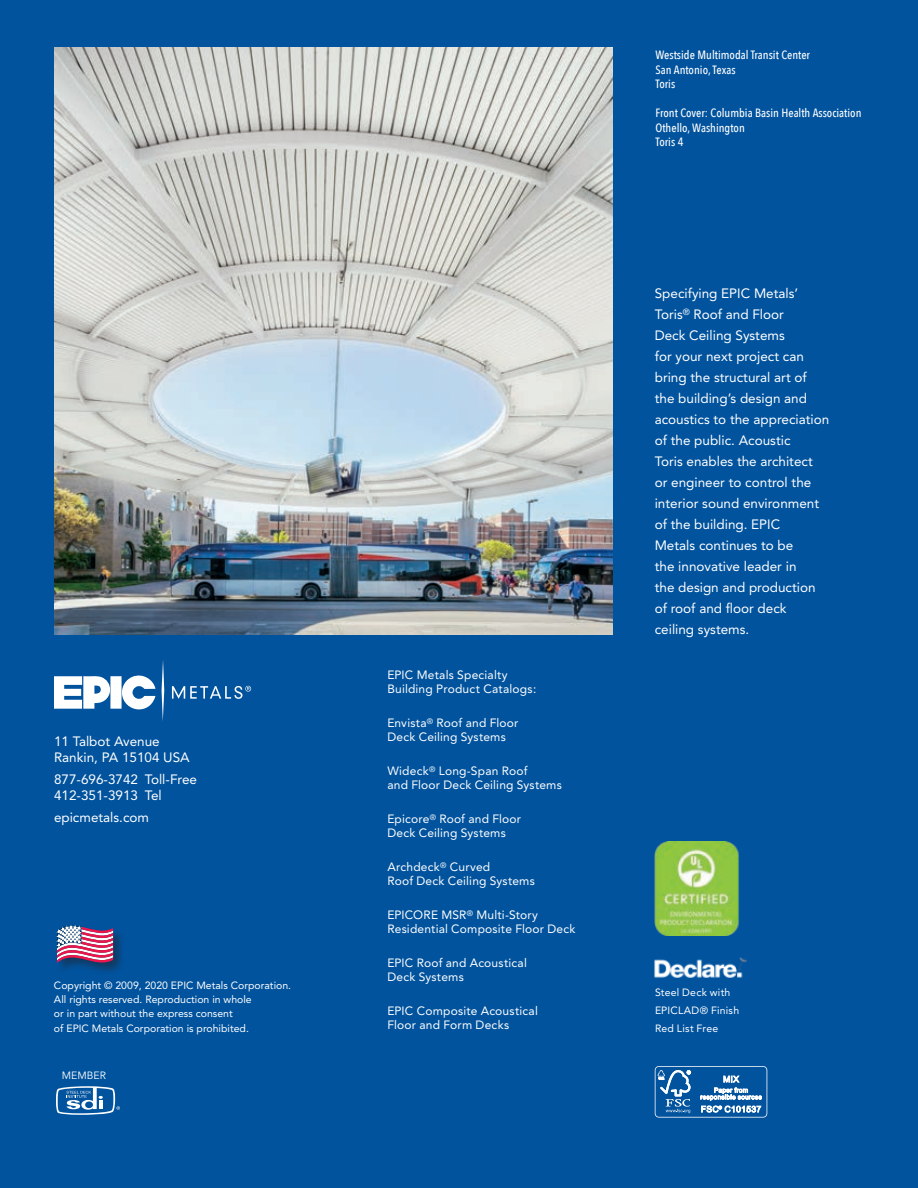
<style>
.page{position:relative;width:918px;height:1188px;background:#01539e}
.page>*{position:absolute;margin:0;border:0;box-sizing:border-box;transform-origin:0 0}
.t1{font:13.5px/21px "Avenir";color:#fff}
.t2{font:12px/13.5px "Avenir";letter-spacing:.015em;color:#fff}
.t3{font:500 12px/14.4px "Avenir Next Condensed";color:#fff}
.t4{font:10.5px/14.4px "Avenir";color:#fff}
.t5{font:10.5px/18px "Avenir";letter-spacing:.025em;color:#fff}
.t6{font:10.5px "Avenir";color:#fff}
</style>
<div class="page">
<svg style="left:56px;top:1086px;width:64px;height:29px"></svg>
<svg style="left:162px;top:660px;width:2px;height:61px"></svg>
<svg style="left:54px;top:675px;width:101px;height:35px"></svg>
<svg style="left:172px;top:686px;width:79px;height:13px"></svg>
<div style="left:56px;top:924px;width:70px;height:51px;background:#231f20;opacity:.5"></div>
<svg style="left:57px;top:926px;width:56px;height:42px"></svg>
<img style="left:54px;top:47px;width:559px;height:588px">
<img style="left:654px;top:918px;width:93px;height:60px">
<img style="left:655px;top:842px;width:88px;height:93px">
<svg style="left:655px;top:1066px;width:112px;height:51px"></svg>
<p class="t1" style="left:54px;top:734px;width:137px;line-height:16.2px">11 Talbot Avenue<br>Rankin, PA 15104 USA</p>
<p class="t1" style="left:54px;top:771px;width:145px;line-height:16.2px">877-696-3742 Toll-Free<br>412-351-3913 Tel</p>
<p class="t1" style="left:54px;top:807px;width:97px">epicmetals.com</p>
<p class="t4" style="left:54px;top:978px;width:239px">Copyright © 2009, 2020 EPIC Metals Corporation.<br>All rights reserved. Reproduction in whole<br>or in part without the express consent<br>of EPIC Metals Corporation is prohibited.</p>
<p class="t6" style="left:62px;top:1069px;width:45px">MEMBER</p>
<p class="t2" style="left:387px;top:668px;width:151px">EPIC Metals Specialty<br>Building Product Catalogs:</p>
<p class="t2" style="left:387px;top:716px;width:132px">Envista<sup>®</sup> Roof and Floor<br>Deck Ceiling Systems</p>
<p class="t2" style="left:387px;top:764px;width:176px">Wideck<sup>®</sup> Long-Span Roof<br>and Floor Deck Ceiling Systems</p>
<p class="t2" style="left:387px;top:812px;width:135px">Epicore<sup>®</sup> Roof and Floor<br>Deck Ceiling Systems</p>
<p class="t2" style="left:387px;top:860px;width:149px">Archdeck<sup>®</sup> Curved<br>Roof Deck Ceiling Systems</p>
<p class="t2" style="left:387px;top:908px;width:190px">EPICORE MSR<sup>®</sup> Multi-Story<br>Residential Composite Floor Deck</p>
<p class="t2" style="left:387px;top:956px;width:141px">EPIC Roof and Acoustical<br>Deck Systems</p>
<p class="t2" style="left:387px;top:1004px;width:152px">EPIC Composite Acoustical<br>Floor and Form Decks</p>
<p class="t3" style="left:656px;top:48px;width:156px">Westside Multimodal Transit Center<br>San Antonio, Texas<br>Toris</p>
<p class="t3" style="left:656px;top:106px;width:207px">Front Cover: Columbia Basin Health Association<br>Othello, Washington<br>Toris 4</p>
<p class="t1" style="left:655px;top:283px;width:176px">Specifying EPIC Metals’<br>Toris<sup>®</sup> Roof and Floor<br>Deck Ceiling Systems<br>for your next project can bring the structural art of the building’s design and acoustics to the appreciation of the public. Acoustic<br>Toris enables the architect<br>or engineer to control the interior sound environment of the building. EPIC<br>Metals continues to be<br>the innovative leader in<br>the design and production of roof and floor deck ceiling systems.</p>
<p class="t5" style="left:655px;top:983px;width:86px">Steel Deck with<br>EPICLAD® Finish<br>Red List Free</p>
</div>
